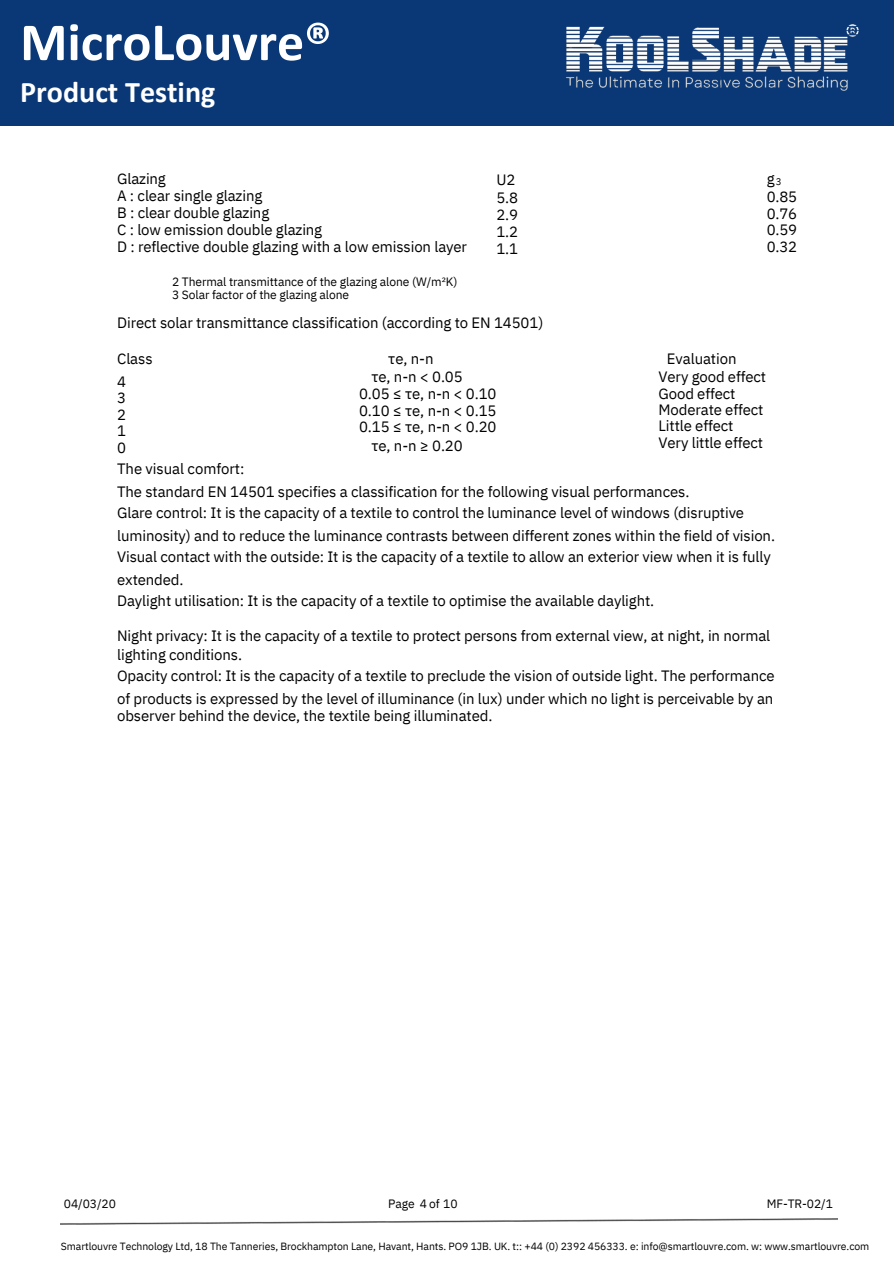
<style>
.page{position:relative;width:894px;height:1264px;background:#fff}
.page>*{position:absolute;margin:0;border:0;box-sizing:border-box;transform-origin:0 0}
.t1{font:700 54px "Calibri";color:#fff}
.t2{font:700 30px "Calibri";color:#fff}
.t3{font:15px/16.8px "IBM Plex Sans";letter-spacing:-.01em;color:#000}
.t4{font:12px/13.5px "IBM Plex Sans";letter-spacing:-.01em;color:#000}
.t5{font:10.5px "IBM Plex Sans";letter-spacing:-.01em;color:#000}
.t6{font:9.75px "IBM Plex Sans";color:#000}
</style>
<div class="page">
<img style="left:61px;top:1218px;width:776px;height:6px">
<div style="left:0;top:0;width:893px;height:125px;background:#0a3877"></div>
<img style="left:566px;top:24px;width:293px;height:67px">
<h1 class="t1" style="left:20px;top:20px;width:313px">MicroLouvre®</h1>
<h2 class="t2" style="left:20px;top:79px;width:197px">Product Testing</h2>
<h4 class="t3" style="left:117px;top:170px;width:351px">Glazing<br>A : clear single glazing<br>B : clear double glazing<br>C : low emission double glazing<br>D : reflective double glazing with a low emission layer</h4>
<h6 class="t3" style="left:496px;top:171px;width:23px">U2<br>5.8<br>2.9<br>1.2<br>1.1</h6>
<h4 class="t6" style="left:775px;top:175px;width:7px">3</h4>
<p class="t3" style="left:766px;top:170px;width:9px">g</p>
<h5 class="t3" style="left:766px;top:188px;width:32px;text-align:justify">0.85<br>0.76<br>0.59<br>0.32</h5>
<p class="t4" style="left:172px;top:274px;width:287px">2 Thermal transmittance of the glazing alone (W/m²K)<br>3 Solar factor of the glazing alone</p>
<h4 class="t3" style="left:117px;top:314px;width:427px">Direct solar transmittance classification (according to EN 14501)</h4>
<h4 class="t3" style="left:117px;top:347px;width:37px;line-height:22.5px">Class<br>4</h4>
<h4 class="t3" style="left:117px;top:389px;width:10px;text-align:justify">3<br>2<br>1<br>0</h4>
<h4 class="t3" style="left:117px;top:458px;width:659px;line-height:21.9px">The visual comfort:<br>The standard EN 14501 specifies a classification for the following visual performances.<br>Glare control: It is the capacity of a textile to control the luminance level of windows (disruptive luminosity) and to reduce the luminance contrasts between different zones within the field of vision.<br>Visual contact with the outside: It is the capacity of a textile to allow an exterior view when it is fully extended.<br>Daylight utilisation: It is the capacity of a textile to optimise the available daylight.</h4>
<h4 class="t3" style="left:117px;top:625px;width:654px;line-height:19.2px">Night privacy: It is the capacity of a textile to protect persons from external view, at night, in normal lighting conditions.</h4>
<h4 class="t3" style="left:117px;top:667px;width:659px">Opacity control: It is the capacity of a textile to preclude the vision of outside light. The performance</h4>
<h4 class="t3" style="left:117px;top:690px;width:657px">of products is expressed by the level of illuminance (in lux) under which no light is perceivable by an observer behind the device, the textile being illuminated.</h4>
<h4 class="t3" style="left:388px;top:350px;width:47px">τe, n-n</h4>
<h4 class="t3" style="left:666px;top:350px;width:71px">Evaluation</h4>
<h4 class="t3" style="left:371px;top:368px;width:93px">τe, n-n &lt; 0.05</h4>
<h6 class="t3" style="left:658px;top:368px;width:109px">Very good effect<br>Good effect<br>Moderate effect<br>Little effect<br>Very little effect</h6>
<h6 class="t3" style="left:359px;top:385px;width:139px">0.05 ≤ τe, n-n &lt; 0.10<br>0.10 ≤ τe, n-n &lt; 0.15</h6>
<p class="t3" style="left:359px;top:418px;width:139px">0.15 ≤ τe, n-n &lt; 0.20</p>
<h6 class="t3" style="left:371px;top:436px;width:93px">τe, n-n ≥ 0.20</h6>
<h4 class="t4" style="left:766px;top:1196px;width:68px">MF-TR-02/1</h4>
<h3 class="t5" style="left:61px;top:1239px;width:809px">Smartlouvre Technology Ltd, 18 The Tanneries, Brockhampton Lane, Havant, Hants. PO9 1JB. UK. t:: +44 (0) 2392 456333. e: info@smartlouvre.com. w: www.smartlouvre.com</h3>
<h2 class="t4" style="left:64px;top:1196px;width:53px">04/03/20</h2>
<p class="t4" style="left:388px;top:1196px;width:71px">Page 4 of 10</p>
</div>
